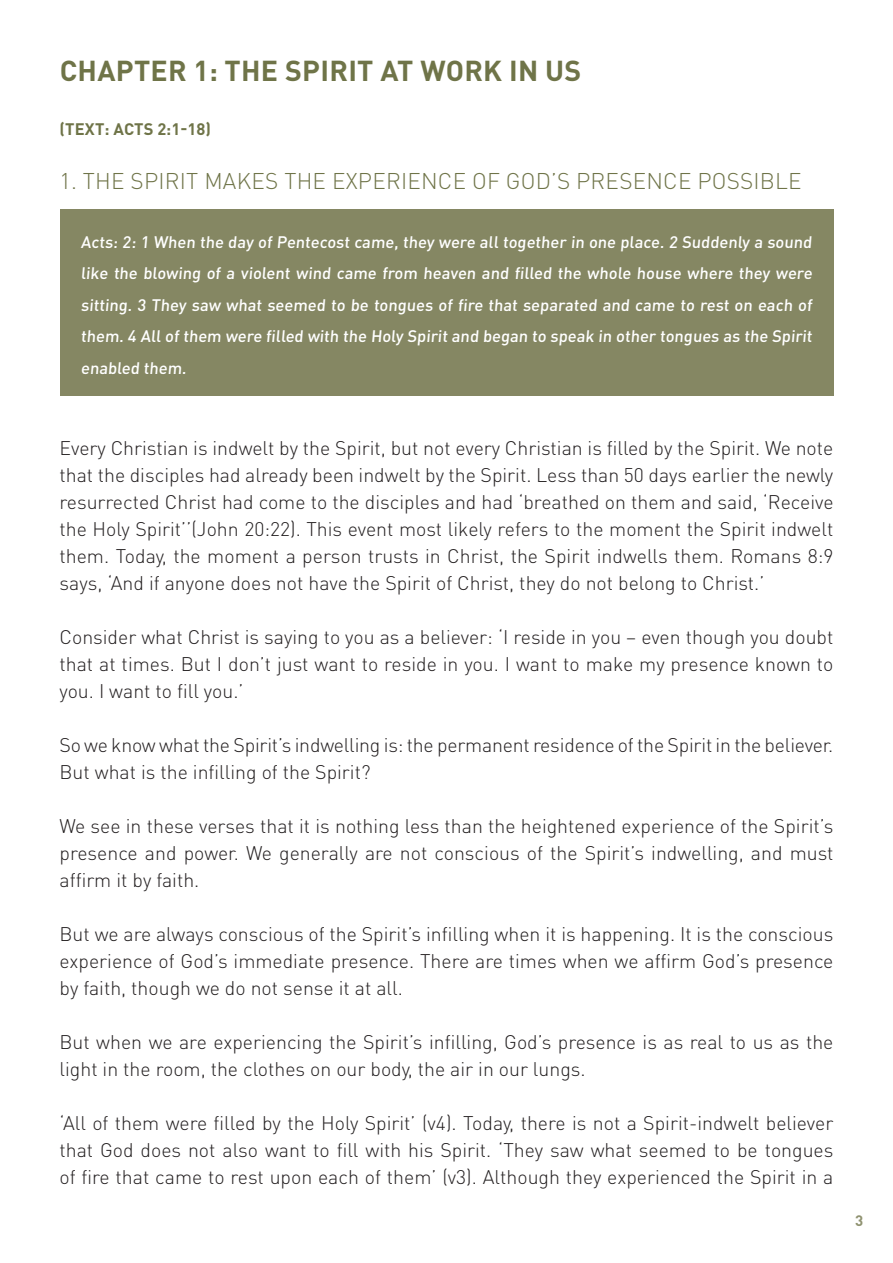
<style>
.page{position:relative;width:893px;height:1263px;background:#fff}
.page>*{position:absolute;margin:0;border:0;box-sizing:border-box;transform-origin:0 0}
.t1{font:700 28.5px "DIN Pro";letter-spacing:.01em;color:#6f7448}
.t2{font:300 22.5px "DIN Pro";letter-spacing:.01em;color:#6f7448}
.t3{font:300 19.5px/27px "DIN Pro";color:#231f20;text-align:justify}
.t4{font:500 16.5px/31.5px "DIN Pro";color:#fff;text-align:justify}
.t5{font:700 16.5px "DIN Pro";letter-spacing:.005em;color:#6f7448}
.t6{font:700 15px "DIN Pro";color:#909371}
</style>
<div class="page">
<div style="left:60px;top:209px;width:773px;height:186px;background:#858763"></div>
<h1 class="t1" style="left:60px;top:52px;width:523px">CHAPTER 1: TH E SPIRIT AT WORK IN US</h1>
<p class="t5" style="left:60px;top:118px;width:75px">(TEXT: ACTS</p>
<p class="t5" style="left:157px;top:118px;width:55px">2:1-18)</p>
<p class="t2" style="left:60px;top:166px;width:744px">1. THE SPIRIT MAKES THE EXPERIENCE OF GOD’S PRESENCE POSSIBLE</p>
<p class="t4" style="left:81px;top:225px;width:735px">Acts: 2: 1 When the day of Pentecost came, they were all together in one place. 2 Suddenly a sound like the blowing of a violent wind came from heaven and filled the whole house where they were sitting. 3 They saw what seemed to be tongues of fire that separated and came to rest on each of them. 4 All of them were filled with the Holy Spirit and began to speak in other tongues as the Spirit enabled them.</p>
<p class="t3" style="left:60px;top:433px;width:775px">Every Christian is indwelt by the Spirit, but not every Christian is filled by the Spirit. We note that the disciples had already been indwelt by the Spirit. Less than 50 days earlier the newly resurrected Christ had come to the disciples and had ‘breathed on them and said, ‘Receive the Holy Spirit’’(John 20:22). This event most likely refers to the moment the Spirit indwelt them. Today, the moment a person trusts in Christ, the Spirit indwells them. Romans 8:9 says, ‘And if anyone does not have the Spirit of Christ, they do not belong to Christ.’</p>
<p class="t3" style="left:60px;top:622px;width:775px">Consider what Christ is saying to you as a believer: ‘I reside in you – even though you doubt that at times. But I don’t just want to reside in you. I want to make my presence known to you. I want to fill you.’</p>
<p class="t3" style="left:60px;top:731px;width:775px">So we know what the Spirit’s indwelling is: the permanent residence of the Spirit in the believer.<br>But what is the infilling of the Spirit?</p>
<p class="t3" style="left:60px;top:812px;width:775px">We see in these verses that it is nothing less than the heightened experience of the Spirit’s presence and power. We generally are not conscious of the Spirit’s indwelling, and must affirm it by faith.</p>
<p class="t3" style="left:60px;top:920px;width:775px">But we are always conscious of the Spirit’s infilling when it is happening. It is the conscious experience of God’s immediate presence. There are times when we affirm God’s presence by faith, though we do not sense it at all.</p>
<p class="t3" style="left:60px;top:1028px;width:775px">But when we are experiencing the Spirit’s infilling, God’s presence is as real to us as the light in the room, the clothes on our body, the air in our lungs.</p>
<p class="t3" style="left:60px;top:1109px;width:775px">‘All of them were filled by the Holy Spirit’ (v4). Today, there is not a Spirit-indwelt believer that God does not also want to fill with his Spirit. ‘They saw what seemed to be tongues of fire that came to rest upon each of them’ (v3). Although they experienced the Spirit in a</p>
<p class="t6" style="left:855px;top:1210px;width:10px">3</p>
</div>
